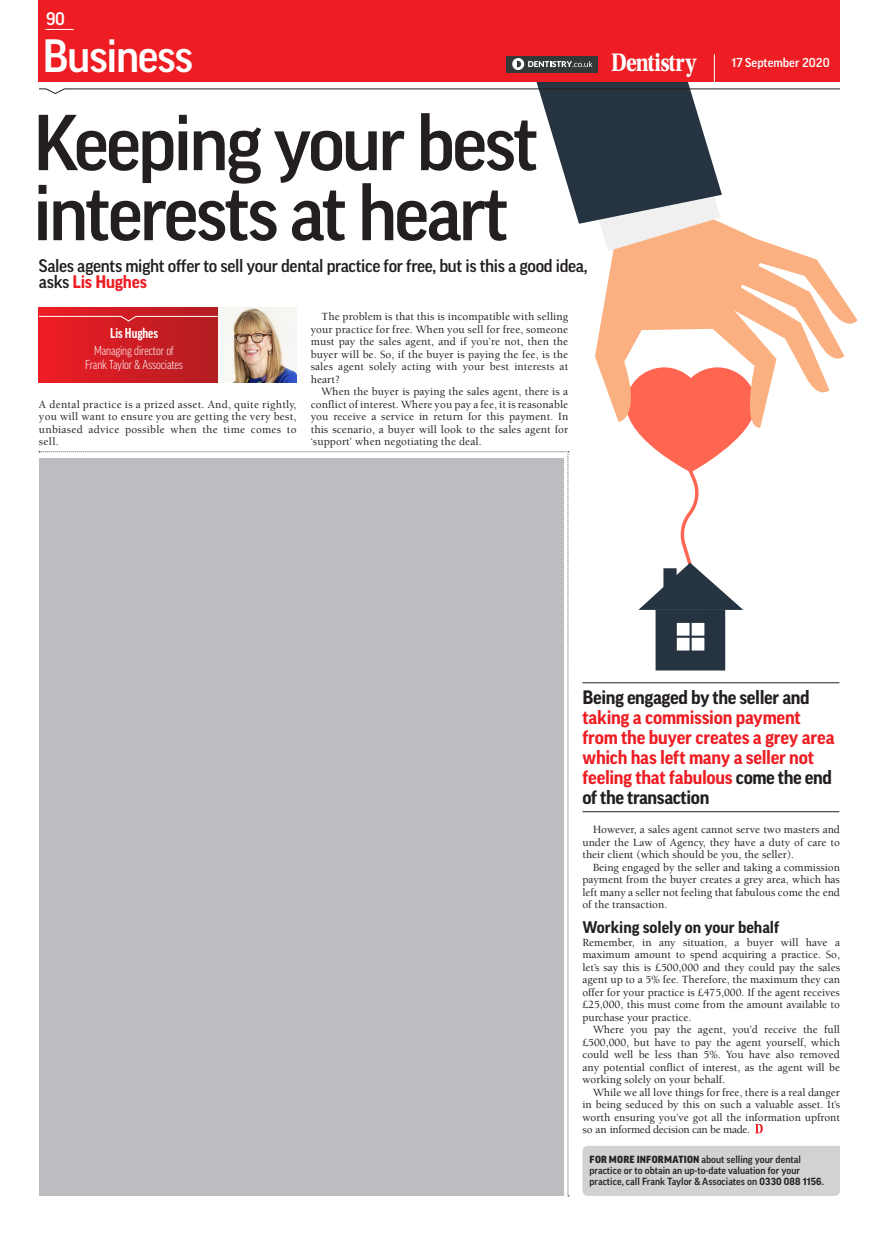
<style>
.page{position:relative;width:879px;height:1234px;background:#fff}
.page>*{position:absolute;margin:0;border:0;box-sizing:border-box;transform-origin:0 0}
.DM_Main_Heading{font:500 76.25px/70px "Good Pro";letter-spacing:-.04em;color:#231f20}
.t1{font:500 45px "Good Pro";letter-spacing:-.03em;color:#fff}
.t2{font:700 26.75px "Utopia Std";letter-spacing:-.04em;color:#fff;scale:.8 1}
.DM_Pull_Quote{font:700 18.75px/20px "Good Pro";letter-spacing:-.02em;color:#ee1d23}
.DM_Standfirst{font:500 17.5px/16.2px "Good Pro";letter-spacing:-.02em;color:#231f20}
.t3{font:500 17.5px "Good Pro";color:#fff}
.DM_Crosshead{font:700 16.25px "Good Pro";color:#231f20}
.DM_Bio_Copy{font:700 condensed 13.75px "Good Pro";color:#fff}
.DM_Bio_Copy-2{font:300 condensed 12.5px/13.8px "Good Pro";letter-spacing:-.01em;color:#fff;text-align:center}
.t4{font:500 12.5px "Good Pro";color:#fff}
.DM_Article_Body_Copy{font:500 11.25px/12.5px "Berkeley";color:#231f20;text-align:justify}
.DM_Boxout_Copy{font:500 10px/11.2px "Good Pro";color:#231f20}
.s1{font-weight:700;color:#ee1d23}
.s2{color:#231f20}
.s3{font-weight:900}
.s4{font-weight:700}
</style>
<div class="page">
<div style="left:39px;top:451px;width:530px;height:745px;background:#bcbdc0"></div>
<svg style="left:634px;top:427px;width:113px;height:243px"></svg>
<svg style="left:595px;top:251px;width:262px;height:176px;fill:#fdb080"></svg>
<div style="left:39px;top:0;width:801px;height:81px;background:#ee1d23"></div>
<svg style="left:38px;top:39px;width:802px;height:212px"></svg>
<svg style="left:45px;top:29px;width:29px;height:1px"></svg>
<div style="left:582px;top:1146px;width:258px;height:49px;background:#d1d2d4"></div>
<svg style="left:755px;top:1124px;width:8px;height:8px"></svg>
<hr style="left:582px;top:682px;width:257px;height:1px;background:#231f20">
<hr style="left:582px;top:811px;width:257px;height:1px;background:#231f20">
<svg style="left:39px;top:308px;width:180px;height:74px;background:#cf1d23"></svg>
<img style="left:219px;top:308px;width:77px;height:74px">
<svg style="left:38px;top:316px;width:181px;height:5px"></svg>
<h3 class="t3" style="left:46px;top:9px;width:20px">90</h3>
<h2 class="t1" style="left:43px;top:31px;width:152px">Business</h2>
<p class="DM_Main_Heading" style="left:33px;top:108px;width:507px">Keeping your best interests at heart</p>
<p class="DM_Standfirst" style="left:39px;top:257px;width:550px">Sales agents might offer to sell your dental practice for free, but is this a good idea, asks <span class="s1">Lis Hughes</span></p>
<p class="DM_Bio_Copy" style="left:110px;top:325px;width:49px">Lis Hughes</p>
<p class="DM_Bio_Copy-2" style="left:85px;top:344px;width:99px">Managing director of<br>Frank Taylor &amp; Associates</p>
<p class="DM_Article_Body_Copy" style="left:311px;top:310px;width:259px;text-indent:11px">The problem is that this is incompatible with selling your practice for free. When you sell for free, someone must pay the sales agent, and if you’re not, then the buyer will be. So, if the buyer is paying the fee, is the sales agent solely acting with your best interests at heart?</p>
<p class="DM_Article_Body_Copy" style="left:311px;top:385px;width:259px;text-indent:11px">When the buyer is paying the sales agent, there is a conflict of interest. Where you pay a fee, it is reasonable you receive a service in return for this payment. In this scenario, a buyer will look to the sales agent for ‘support’ when negotiating the deal.</p>
<p class="DM_Article_Body_Copy" style="left:39px;top:398px;width:259px">A dental practice is a prized asset. And, quite rightly, you will want to ensure you are getting the very best, unbiased advice possible when the time comes to sell.</p>
<h3 class="t2" style="left:611px;top:46px;width:108px">Dentistry</h3>
<p class="t4" style="left:731px;top:55px;width:99px">17 September 2020</p>
<p class="DM_Pull_Quote" style="left:582px;top:687px;width:253px"><span class="s2">Being engaged by the seller and </span>taking a commission payment from the buyer creates a grey area which has left many a seller not feeling that fabulous <span class="s2">come the end of the transaction</span></p>
<p class="DM_Article_Body_Copy" style="left:582px;top:823px;width:259px;text-indent:11px">However, a sales agent cannot serve two masters and under the Law of Agency, they have a duty of care to their client (which should be you, the seller).</p>
<p class="DM_Article_Body_Copy" style="left:582px;top:860px;width:259px;text-indent:11px">Being engaged by the seller and taking a commission payment from the buyer creates a grey area, which has left many a seller not feeling that fabulous come the end of the transaction.</p>
<p class="DM_Crosshead" style="left:582px;top:918px;width:198px">Working solely on your behalf</p>
<p class="DM_Article_Body_Copy" style="left:582px;top:935px;width:259px">Remember, in any situation, a buyer will have a maximum amount to spend acquiring a practice. So, let’s say this is £500,000 and they could pay the sales agent up to a 5% fee. Therefore, the maximum they can offer for your practice is £475,000. If the agent receives £25,000, this must come from the amount available to purchase your practice.</p>
<p class="DM_Article_Body_Copy" style="left:582px;top:1023px;width:259px;text-indent:11px">Where you pay the agent, you’d receive the full £500,000, but have to pay the agent yourself, which could well be less than 5%. You have also removed any potential conflict of interest, as the agent will be working solely on your behalf.</p>
<p class="DM_Article_Body_Copy" style="left:582px;top:1085px;width:259px;text-indent:11px">While we all love things for free, there is a real danger in being seduced by this on such a valuable asset. It’s worth ensuring you’ve got all the information upfront so an informed decision can be made.</p>
<p class="DM_Boxout_Copy" style="left:589px;top:1152px;width:236px"><span class="s3">FOR MORE INFORMATION</span> about selling your dental practice or to obtain an up-to-date valuation for your practice, call Frank Taylor &amp; Associates on <span class="s4">0330 088 1156</span>.</p>
</div>
